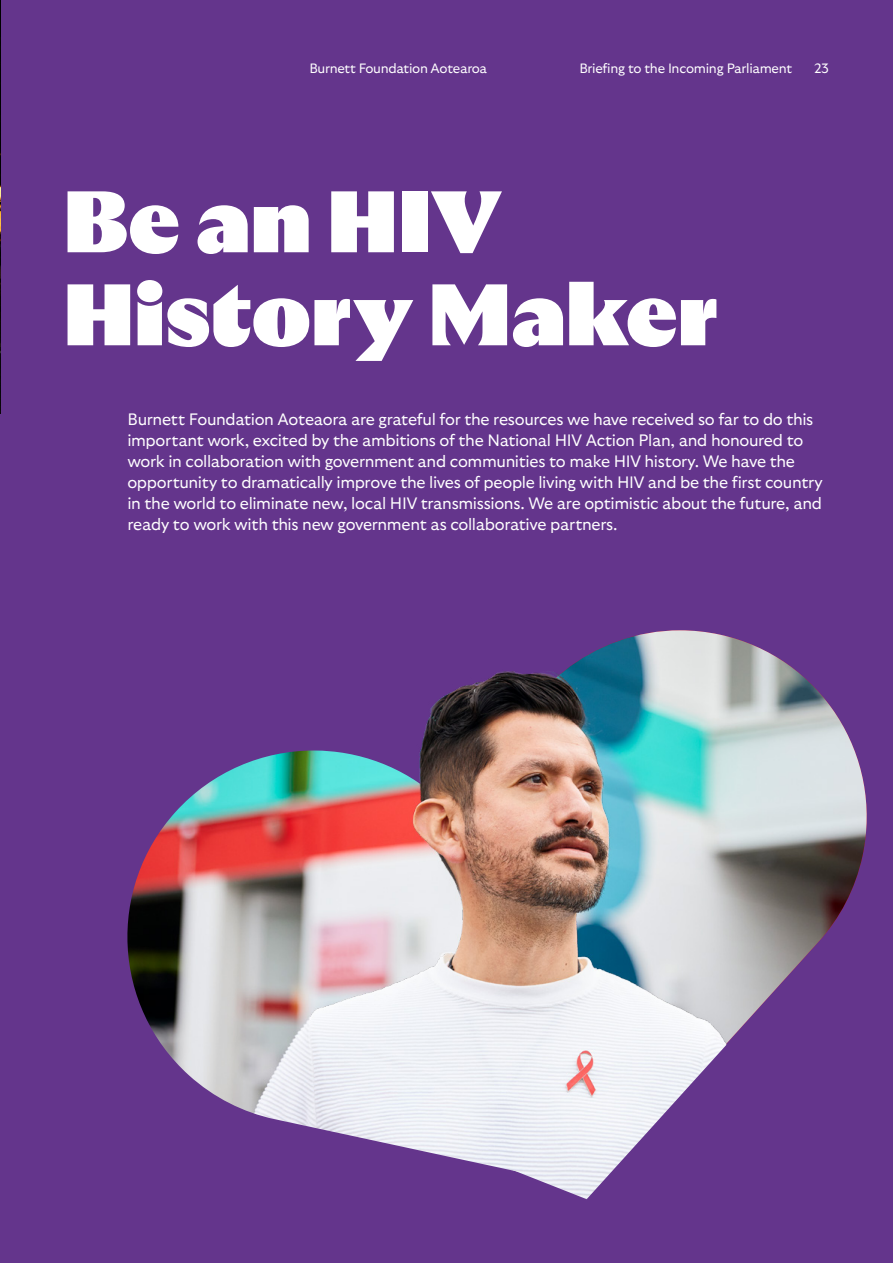
<style>
.page{position:relative;width:893px;height:1263px;background:#64358c}
.page>*{position:absolute;margin:0;border:0;box-sizing:border-box;transform-origin:0 0}
.t1{font:900 87px/93px "GT Ultra Median";color:#fff}
.t2{font:300 16.5px/21px "GT Ultra";letter-spacing:-.02em;color:#fff}
.t3{font:300 13.5px "GT Ultra";letter-spacing:-.02em;color:#fff}
</style>
<div class="page">
<img style="left:127px;top:750px;width:183px;height:377px">
<img style="left:310px;top:630px;width:557px;height:569px">
<img style="left:0;top:0;width:1px;height:413px">
<p class="t3" style="left:309px;top:61px;width:179px">Burnett Foundation Aotearoa</p>
<p class="t3" style="left:579px;top:61px;width:214px">Briefing to the Incoming Parliament</p>
<p class="t3" style="left:814px;top:61px;width:17px">23</p>
<h1 class="t1" style="left:64px;top:177px;width:656px">Be an HIV<br>History Maker</h1>
<p class="t2" style="left:127px;top:409px;width:697px">Burnett Foundation Aoteaora are grateful for the resources we have received so far to do this important work, excited by the ambitions of the National HIV Action Plan, and honoured to work in collaboration with government and communities to make HIV history. We have the opportunity to dramatically improve the lives of people living with HIV and be the first country in the world to eliminate new, local HIV transmissions. We are optimistic about the future, and ready to work with this new government as collaborative partners.</p>
</div>
